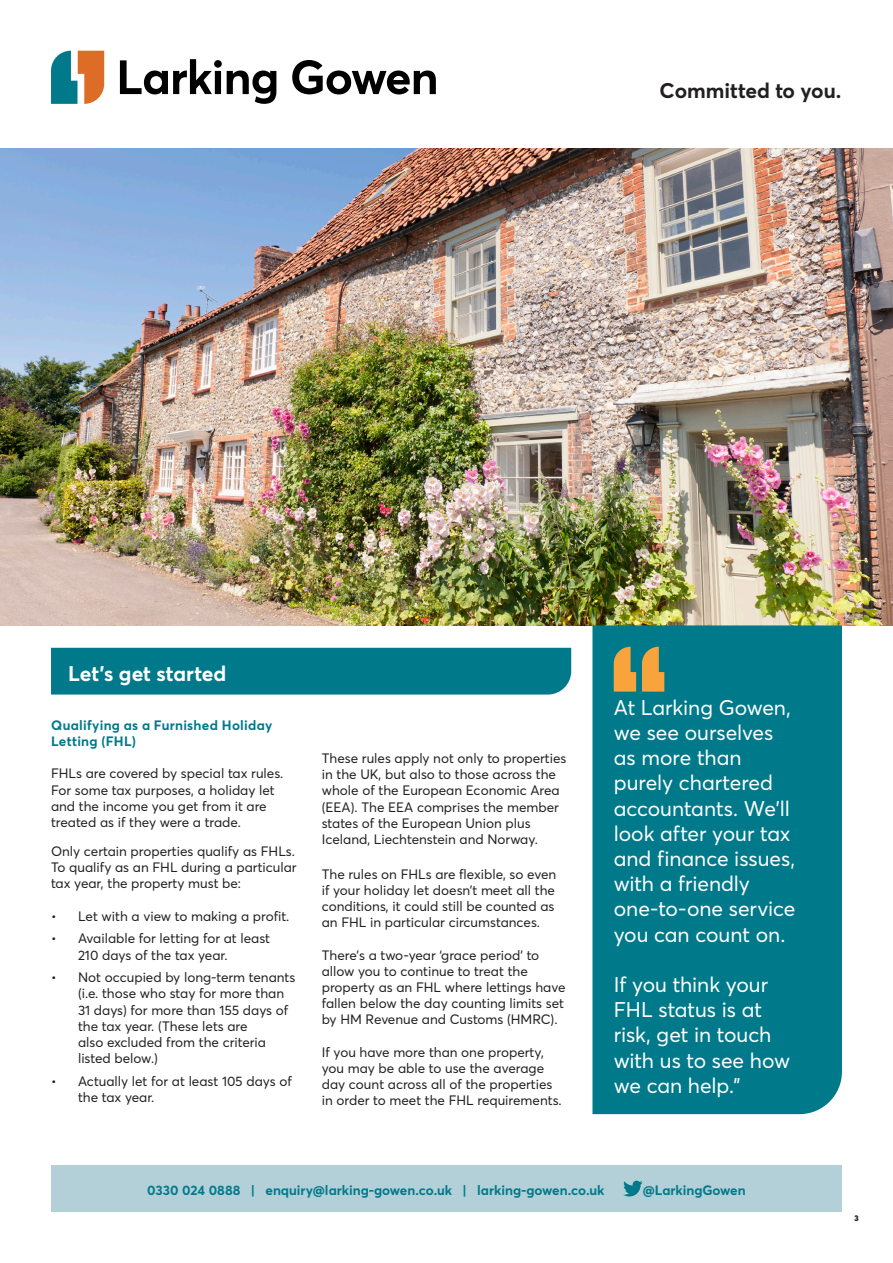
<style>
.page{position:relative;width:893px;height:1263px;background:#fff}
.page>*{position:absolute;margin:0;border:0;box-sizing:border-box;transform-origin:0 0}
.t1{font:21px/25.2px "Averta";color:#fff}
.t2{font:700 21px "Averta";color:#fff}
.t3{font:700 21px "Averta";color:#231f20}
.Paragraph_Style_1{font:13.5px/16.2px "Averta";color:#231f20}
.BODY_COPY{font:13.5px/16.2px "Averta";color:#231f20}
.BODY_COPY-2{font:700 13.5px "Averta";color:#007a8a}
.BODY_COPY-3{font:700 13.5px/16.2px "Averta";letter-spacing:.02em;color:#007a8a}
.t4{font:700 13.5px "Averta";color:#231f20}
</style>
<div class="page">
<svg style="left:120px;top:59px;width:156px;height:45px"></svg>
<svg style="left:292px;top:60px;width:144px;height:34px"></svg>
<svg style="left:51px;top:51px;width:53px;height:53px"></svg>
<img style="left:0;top:149px;width:893px;height:476px">
<div style="left:51px;top:648px;width:520px;height:46px;background:#007a8a"></div>
<div style="left:51px;top:1165px;width:791px;height:47px;background:#b3cfd8"></div>
<svg style="left:623px;top:1181px;width:20px;height:15px"></svg>
<div style="left:592px;top:625px;width:250px;height:489px;background:#007a8a"></div>
<svg style="left:614px;top:647px;width:22px;height:45px"></svg>
<svg style="left:642px;top:647px;width:22px;height:45px"></svg>
<p class="t3" style="left:659px;top:76px;width:183px">Committed to you.</p>
<p class="t2" style="left:68px;top:659px;width:160px">Let’s get started</p>
<p class="BODY_COPY-3" style="left:51px;top:716px;width:223px">Qualifying as a Furnished Holiday<br>Letting (FHL)</p>
<p class="BODY_COPY" style="left:51px;top:765px;width:234px">FHLs are covered by special tax rules.<br>For some tax purposes, a holiday let and the income you get from it are treated as if they were a trade.</p>
<p class="BODY_COPY" style="left:51px;top:842px;width:247px">Only certain properties qualify as FHLs.<br>To qualify as an FHL during a particular tax year, the property must be:</p>
<p class="Paragraph_Style_1" style="left:51px;top:907px;width:240px">• Let with a view to making a profit.</p>
<p class="Paragraph_Style_1" style="left:78px;top:930px;width:194px;text-indent:-27px">• Available for letting for at least<br>210 days of the tax year.</p>
<p class="Paragraph_Style_1" style="left:78px;top:969px;width:219px;text-indent:-27px">• Not occupied by long-term tenants (i.e. those who stay for more than<br>31 days) for more than 155 days of the tax year. (These lets are<br>also excluded from the criteria listed below.)</p>
<p class="Paragraph_Style_1" style="left:78px;top:1072px;width:215px;text-indent:-27px">• Actually let for at least 105 days of the tax year.</p>
<p class="Paragraph_Style_1" style="left:322px;top:750px;width:246px">These rules apply not only to properties in the UK, but also to those across the whole of the European Economic Area (EEA). The EEA comprises the member states of the European Union plus Iceland, Liechtenstein and Norway.</p>
<p class="Paragraph_Style_1" style="left:322px;top:865px;width:236px">The rules on FHLs are flexible, so even if your holiday let doesn’t meet all the conditions, it could still be counted as an FHL in particular circumstances.</p>
<p class="Paragraph_Style_1" style="left:322px;top:946px;width:245px">There’s a two-year ‘grace period’ to allow you to continue to treat the property as an FHL where lettings have fallen below the day counting limits set by HM Revenue and Customs (HMRC).</p>
<p class="Paragraph_Style_1" style="left:322px;top:1043px;width:241px">If you have more than one property, you may be able to use the average day count across all of the properties in order to meet the FHL requirements.</p>
<p class="t1" style="left:614px;top:694px;width:183px">At Larking Gowen, we see ourselves as more than purely chartered accountants. We’ll look after your tax and finance issues, with a friendly</p>
<p class="t1" style="left:614px;top:895px;width:183px">one-to-one service you can count on.</p>
<p class="t1" style="left:614px;top:971px;width:178px">If you think your<br>FHL status is at risk, get in touch with us to see how we can help.”</p>
<p class="BODY_COPY-2" style="left:147px;top:1181px;width:459px">0330 024 0888 | enquiry@larking-gowen.co.uk | larking-gowen.co.uk</p>
<p class="BODY_COPY-2" style="left:643px;top:1181px;width:105px">@LarkingGowen</p>
<p class="t4" style="left:854px;top:1211px;width:6px">3</p>
</div>
